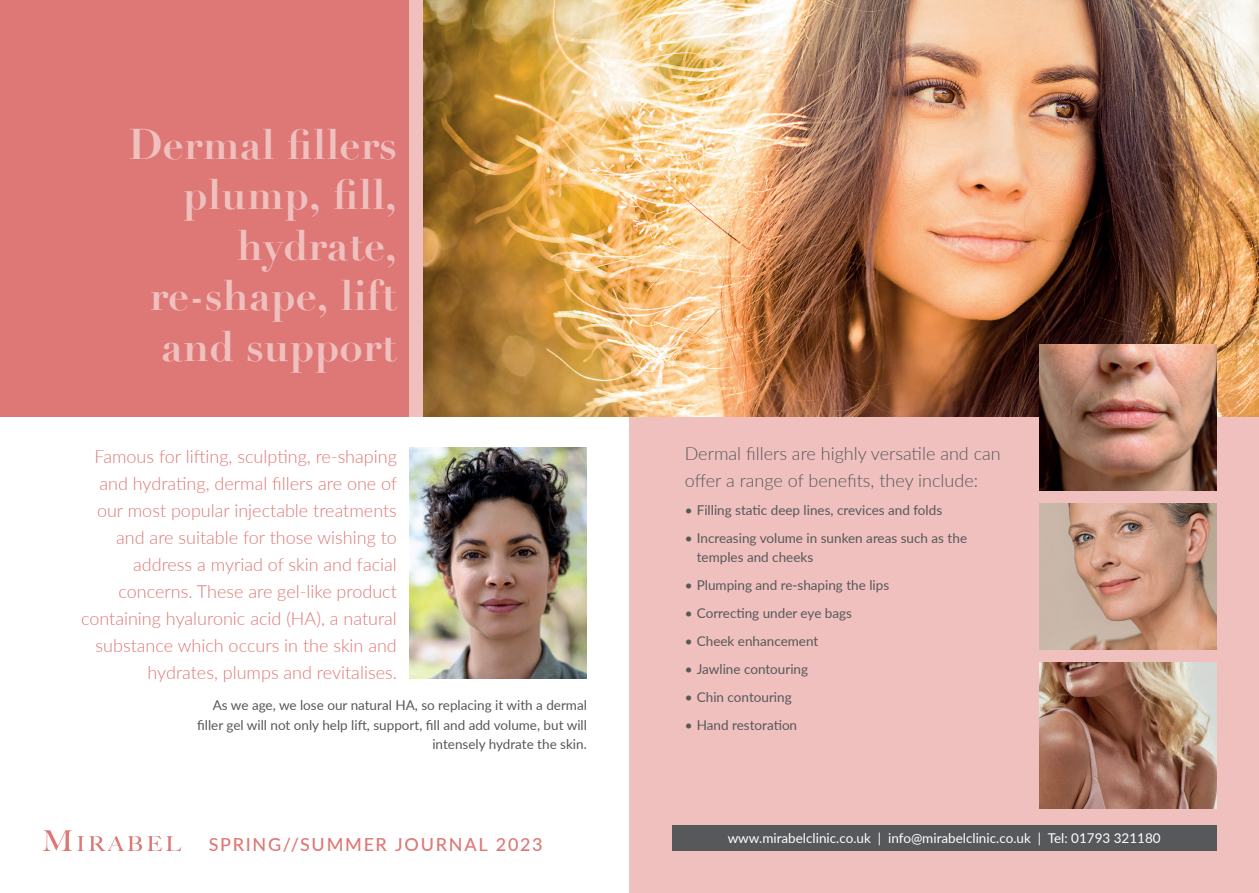
<style>
.page{position:relative;width:1259px;height:893px;background:#fff}
.page>*{position:absolute;margin:0;border:0;box-sizing:border-box;transform-origin:0 0}
.t1{font:700 42px/50.4px "Didot";color:#efc0be;text-align:right}
.t2{font:300 18px/27px "Lato";color:#dd7876;text-align:right}
.t3{font:300 18px/27px "Lato";color:#57585a}
.t4{font:500 18px "Lato";letter-spacing:.095em;color:#dd7876}
.t5{font:13.5px/19.5px "Lato";color:#57585a}
.t6{font:13.5px "Lato";color:#fff}
</style>
<div class="page">
<div style="left:629px;top:416px;width:630px;height:477px;background:#efc0be"></div>
<img style="left:423px;top:0;width:836px;height:417px">
<img style="left:410px;top:448px;width:177px;height:231px">
<img style="left:1039px;top:503px;width:177px;height:146px">
<img style="left:1039px;top:344px;width:177px;height:146px">
<img style="left:1039px;top:662px;width:177px;height:146px">
<div style="left:0;top:0;width:410px;height:417px;background:#dd7876"></div>
<div style="left:410px;top:0;width:13px;height:417px;background:#efc0be"></div>
<svg style="left:43px;top:830px;width:138px;height:21px"></svg>
<div style="left:672px;top:825px;width:544px;height:26px;background:#57585a"></div>
<h1 class="t1" style="left:128px;top:119px;width:270px">Dermal fillers plump, fill, hydrate, re-shape, lift and support</h1>
<p class="t2" style="left:81px;top:442px;width:318px">Famous for lifting, sculpting, re-shaping and hydrating, dermal fillers are one of our most popular injectable treatments and are suitable for those wishing to address a myriad of skin and facial concerns. These are gel-like product containing hyaluronic acid (HA), a natural substance which occurs in the skin and hydrates, plumps and revitalises.</p>
<h2 class="t3" style="left:685px;top:439px;width:317px">Dermal fillers are highly versatile and can offer a range of benefits, they include:</h2>
<p class="t5" style="left:685px;top:500px;width:259px">• Filling static deep lines, crevices and folds</p>
<p class="t5" style="left:697px;top:528px;width:272px;text-indent:-12px">• Increasing volume in sunken areas such as the temples and cheeks</p>
<p class="t5" style="left:685px;top:575px;width:206px">• Plumping and re-shaping the lips</p>
<p class="t5" style="left:685px;top:603px;width:169px">• Correcting under eye bags</p>
<p class="t5" style="left:685px;top:631px;width:135px">• Cheek enhancement</p>
<p class="t5" style="left:685px;top:659px;width:125px">• Jawline contouring</p>
<p class="t5" style="left:685px;top:687px;width:108px">• Chin contouring</p>
<p class="t5" style="left:685px;top:715px;width:114px">• Hand restoration</p>
<p class="t5" style="left:197px;top:695px;width:391px;text-align:right">As we age, we lose our natural HA, so replacing it with a dermal filler gel will not only help lift, support, fill and add volume, but will intensely hydrate the skin.</p>
<h2 class="t4" style="left:209px;top:832px;width:335px">SPRING//SUMMER JOURNAL 2023</h2>
<p class="t6" style="left:727px;top:829px;width:435px">www.mirabelclinic.co.uk | info@mirabelclinic.co.uk | Tel: 01793 321180</p>
</div>
